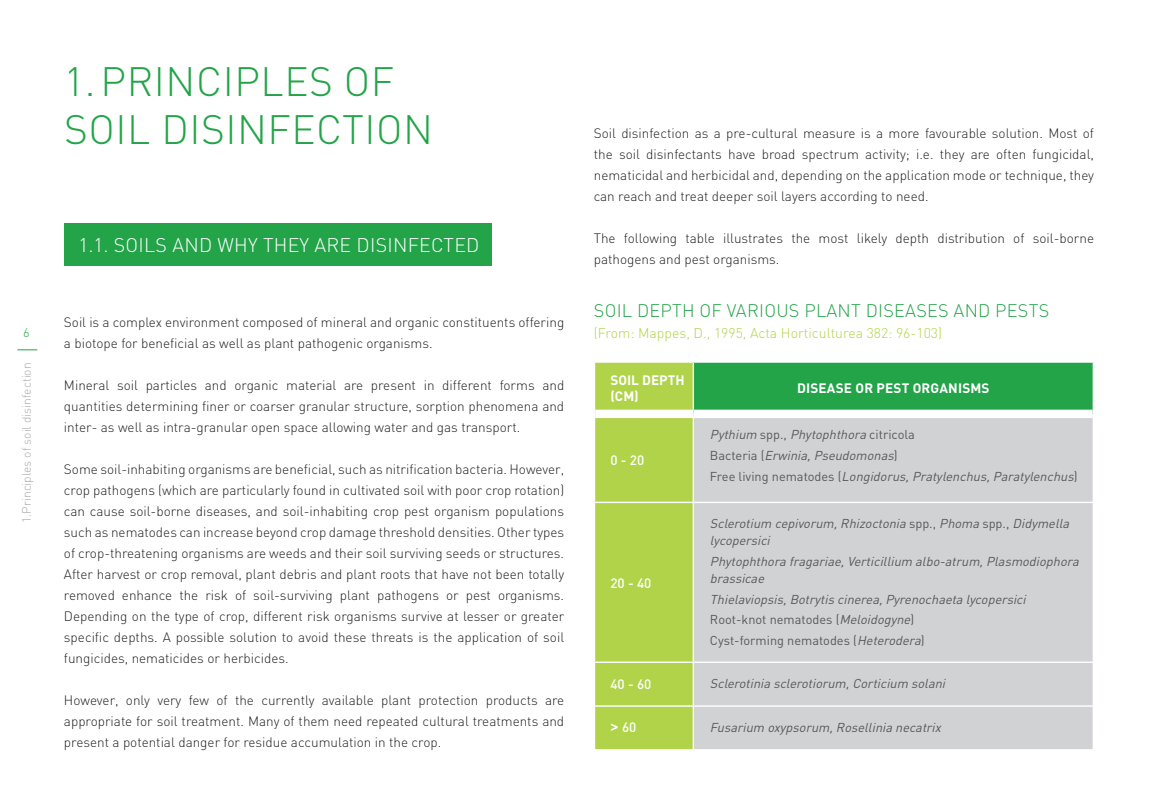
<style>
.page{position:relative;width:1157px;height:808px;background:#fff}
.page>*{position:absolute;margin:0;border:0;box-sizing:border-box;transform-origin:0 0}
.t1{font:300 40.5px/48.6px "DIN";letter-spacing:.015em;color:#23a449}
.t2{font:300 19.5px "DIN";letter-spacing:.015em;color:#fff}
.t3{font:300 18px "DIN";letter-spacing:.015em;color:#23a449}
.t4{font:300 14.1px "DIN";color:#b1d349}
.t5{font:300 13.5px/21px "DIN";color:#231f20;text-align:justify}
.t6{font:700 13.5px/16.2px "DIN";letter-spacing:.015em;color:#fff}
.t7{font:500 13.5px "DIN";color:#fff}
.t8{font:italic 12.75px/16.8px "DIN";color:#57585a}
.t9{font:12.75px "DIN";color:#57585a}
.t10{font:300 12.6px "DIN";color:#23a449}
.t11{font:300 12px "DIN";color:#a8a9ad}
.s1{font-style:normal}
.s2{font-style:italic}
.s3{font-family:"Arial";font-weight:700}
</style>
<div class="page">
<div style="left:65px;top:223px;width:427px;height:43px;background:#23a449"></div>
<div style="left:595px;top:363px;width:97px;height:386px;background:#b1d349"></div>
<div style="left:693px;top:362px;width:400px;height:52px;background:#23a449"></div>
<div style="left:694px;top:418px;width:398px;height:331px;background:#d1d2d4"></div>
<hr style="left:693px;top:361px;width:401px;height:2px;background:#fff">
<hr style="left:692px;top:363px;width:2px;height:47px;background:#fff">
<hr style="left:693px;top:502px;width:401px;height:1px;background:#fff">
<hr style="left:693px;top:661px;width:401px;height:2px;background:#fff">
<hr style="left:693px;top:705px;width:401px;height:2px;background:#fff">
<hr style="left:1092px;top:363px;width:2px;height:51px;background:#fff">
<div style="left:693px;top:410px;width:399px;height:8px;background:#fff"></div>
<hr style="left:594px;top:502px;width:99px;height:1px;background:#fff">
<hr style="left:594px;top:661px;width:99px;height:2px;background:#fff">
<hr style="left:594px;top:705px;width:99px;height:2px;background:#fff">
<div style="left:595px;top:410px;width:98px;height:8px;background:#fff"></div>
<svg style="left:17px;top:349px;width:20px;height:1px"></svg>
<p class="t10" style="left:23px;top:324px;width:8px">6</p>
<p class="t11" style="left:19px;top:523px;width:162px;rotate:-90deg">1.Principles of soil disinfection</p>
<p class="t1" style="left:64px;top:56px;width:370px">1.PRINCIPLES OF<br>SOIL DISINFECTION</p>
<p class="t2" style="left:78px;top:233px;width:402px">1.1. SOILS AND WHY THEY ARE DISINFECTED</p>
<p class="t5" style="left:64px;top:312px;width:502px">Soil is a complex environment composed of mineral and organic constituents offering a biotope for beneficial as well as plant pathogenic organisms.</p>
<p class="t5" style="left:64px;top:375px;width:502px">Mineral soil particles and organic material are present in different forms and quantities determining finer or coarser granular structure, sorption phenomena and inter- as well as intra-granular open space allowing water and gas transport.</p>
<p class="t5" style="left:64px;top:459px;width:502px">Some soil-inhabiting organisms are beneficial, such as nitrification bacteria. However, crop pathogens (which are particularly found in cultivated soil with poor crop rotation) can cause soil-borne diseases, and soil-inhabiting crop pest organism populations such as nematodes can increase beyond crop damage threshold densities. Other types of crop-threatening organisms are weeds and their soil surviving seeds or structures.</p>
<p class="t5" style="left:64px;top:564px;width:502px">After harvest or crop removal, plant debris and plant roots that have not been totally removed enhance the risk of soil-surviving plant pathogens or pest organisms.<br>Depending on the type of crop, different risk organisms survive at lesser or greater specific depths. A possible solution to avoid these threats is the application of soil fungicides, nematicides or herbicides.</p>
<p class="t5" style="left:64px;top:690px;width:502px">However, only very few of the currently available plant protection products are appropriate for soil treatment. Many of them need repeated cultural treatments and present a potential danger for residue accumulation in the crop.</p>
<p class="t5" style="left:594px;top:123px;width:502px">Soil disinfection as a pre-cultural measure is a more favourable solution. Most of the soil disinfectants have broad spectrum activity; i.e. they are often fungicidal, nematicidal and herbicidal and, depending on the application mode or technique, they can reach and treat deeper soil layers according to need.</p>
<p class="t5" style="left:594px;top:228px;width:502px">The following table illustrates the most likely depth distribution of soil-borne pathogens and pest organisms.</p>
<p class="t3" style="left:594px;top:300px;width:457px">SOIL DEPTH OF VARIOUS PLANT DISEASES AND PESTS</p>
<p class="t4" style="left:594px;top:324px;width:350px">(From: Mappes, D., 1995, Acta Horticulturea 382: 96-103)</p>
<p class="t6" style="left:610px;top:371px;width:76px">SOIL DEPTH (CM)</p>
<p class="t6" style="left:797px;top:380px;width:194px">DISEASE OR PEST ORGANISMS</p>
<p class="t7" style="left:610px;top:452px;width:35px">0 - 20</p>
<p class="t7" style="left:610px;top:574px;width:43px">20 - 40</p>
<p class="t8" style="left:710px;top:426px;width:206px">Pythium <span class="s1">s p p . ,</span> Phytophthora <span class="s1">c i t r i c o l a</span></p>
<p class="t8" style="left:710px;top:447px;width:189px"><span class="s1">B a c t e r i a (</span> Erwinia,Pseudomonas<span class="s1">)</span></p>
<p class="t8" style="left:710px;top:468px;width:369px"><span class="s1">F re e l i v i n g n e m a t o d e s (</span> Longidorus,Pratylenchus,Paratylenchus<span class="s1">)</span></p>
<p class="t8" style="left:710px;top:515px;width:364px">Sclerotium cepivorum,Rhizoctonia <span class="s1">s p p . ,</span> Phoma <span class="s1">s p p . ,</span> Didymella lycopersici</p>
<p class="t8" style="left:710px;top:553px;width:373px">Phytophthora fragariae,Verticillium albo-atrum,Plasmodiophora brassicae</p>
<p class="t8" style="left:710px;top:590px;width:320px">Thielaviopsis,Botrytis cinerea,Pyrenochaeta lycopersici</p>
<p class="t9" style="left:710px;top:612px;width:206px">Root-knot nematodes (<span class="s2">Meloidogyne</span>)</p>
<p class="t9" style="left:710px;top:633px;width:216px">Cyst-forming nematodes (<span class="s2">Heterodera</span>)</p>
<p class="t7" style="left:610px;top:675px;width:43px">40 - 60</p>
<p class="t8" style="left:710px;top:675px;width:240px">Sclerotinia sclerotiorum,Corticium solani</p>
<p class="t7" style="left:610px;top:719px;width:28px"><span class="s3">&gt;</span> 60</p>
<p class="t8" style="left:710px;top:719px;width:236px">Fusarium oxypsorum,Rosellinia necatrix</p>
</div>
